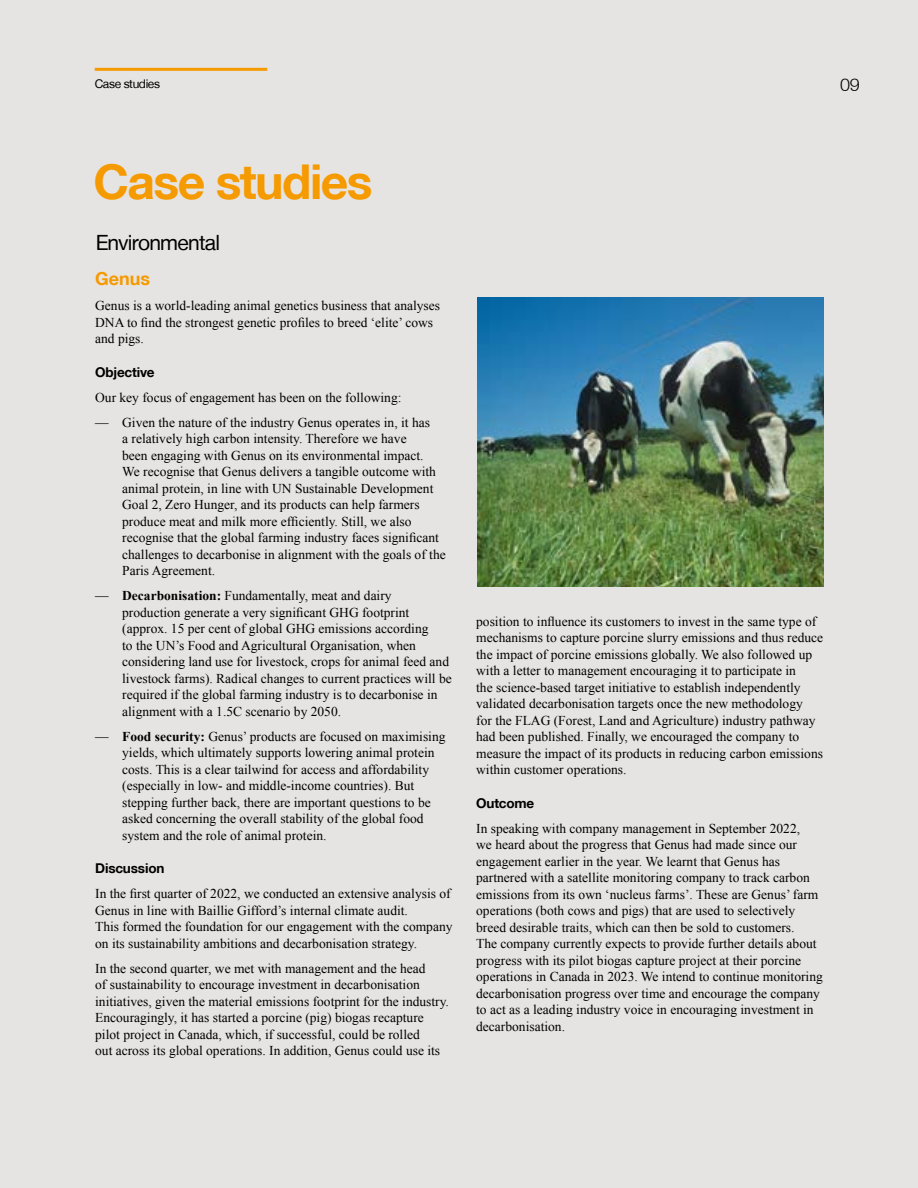
<style>
.page{position:relative;width:918px;height:1188px;background:#e6e4e3}
.page>*{position:absolute;margin:0;border:0;box-sizing:border-box;transform-origin:0 0}
.t1{font:700 48px "Helvetica Neue LT";letter-spacing:-.03em;color:#f59a00}
.t2{font:21px "Helvetica Neue LT";letter-spacing:-.035em;color:#000}
.t3{font:700 18px "Helvetica Neue LT";color:#f59a00}
.t4{font:300 18px "Helvetica Neue LT";color:#000}
.t5{font:13.5px/16.5px "Times New Roman";color:#000}
.t6{font:700 13.5px "Helvetica Neue LT";letter-spacing:-.015em;color:#000}
.t7{font:12px "Helvetica Neue LT";letter-spacing:-.03em;color:#000}
.s1{font-weight:700}
</style>
<div class="page">
<img style="left:478px;top:298px;width:346px;height:289px">
<hr style="left:95px;top:68px;width:172px;height:3px;background:#f59a00">
<p class="t7" style="left:95px;top:76px;width:67px">Case studies</p>
<h3 class="t4" style="left:840px;top:73px;width:21px">09</h3>
<h1 class="t1" style="left:94px;top:152px;width:281px">Case studies</h1>
<h2 class="t2" style="left:96px;top:230px;width:126px">Environmental</h2>
<h3 class="t3" style="left:95px;top:268px;width:56px">Genus</h3>
<p class="t5" style="left:95px;top:297px;width:346px">Genus is a world-leading animal genetics business that analyses<br>DNA to find the strongest genetic profiles to breed ‘elite’ cows and pigs.</p>
<p class="t6" style="left:95px;top:364px;width:61px">Objective</p>
<p class="t5" style="left:95px;top:389px;width:308px">Our key focus of engagement has been on the following:</p>
<p class="t5" style="left:122px;top:414px;width:325px;text-indent:-27px">— Given the nature of the industry Genus operates in, it has<br>a relatively high carbon intensity. Therefore we have<br>been engaging with Genus on its environmental impact.<br>We recognise that Genus delivers a tangible outcome with animal protein, in line with UN Sustainable Development Goal 2, Zero Hunger, and its products can help farmers produce meat and milk more efficiently. Still, we also recognise that the global farming industry faces significant challenges to decarbonise in alignment with the goals of the Paris Agreement.</p>
<p class="t5" style="left:122px;top:587px;width:331px;text-indent:-27px">— <span class="s1">Decarbonisation:</span> Fundamentally, meat and dairy production generate a very significant GHG footprint (approx. 15 per cent of global GHG emissions according<br>to the UN’s Food and Agricultural Organisation, when considering land use for livestock, crops for animal feed and livestock farms). Radical changes to current practices will be required if the global farming industry is to decarbonise in alignment with a 1.5C scenario by 2050.</p>
<p class="t5" style="left:122px;top:728px;width:325px;text-indent:-27px">— <span class="s1">Food security:</span> Genus’ products are focused on maximising yields, which ultimately supports lowering animal protein costs. This is a clear tailwind for access and affordability (especially in low- and middle-income countries). But stepping further back, there are important questions to be asked concerning the overall stability of the global food system and the role of animal protein.</p>
<p class="t6" style="left:95px;top:860px;width:71px">Discussion</p>
<p class="t5" style="left:95px;top:885px;width:359px">In the first quarter of 2022, we conducted an extensive analysis of Genus in line with Baillie Gifford’s internal climate audit.<br>This formed the foundation for our engagement with the company on its sustainability ambitions and decarbonisation strategy.</p>
<p class="t5" style="left:95px;top:960px;width:355px">In the second quarter, we met with management and the head<br>of sustainability to encourage investment in decarbonisation initiatives, given the material emissions footprint for the industry.<br>Encouragingly, it has started a porcine (pig) biogas recapture pilot project in Canada, which, if successful, could be rolled<br>out across its global operations. In addition, Genus could use its</p>
<p class="t5" style="left:476px;top:613px;width:349px">position to influence its customers to invest in the same type of mechanisms to capture porcine slurry emissions and thus reduce the impact of porcine emissions globally. We also followed up with a letter to management encouraging it to participate in<br>the science-based target initiative to establish independently validated decarbonisation targets once the new methodology<br>for the FLAG (Forest, Land and Agriculture) industry pathway had been published. Finally, we encouraged the company to measure the impact of its products in reducing carbon emissions within customer operations.</p>
<p class="t6" style="left:476px;top:795px;width:60px">Outcome</p>
<p class="t5" style="left:476px;top:820px;width:348px">In speaking with company management in September 2022,<br>we heard about the progress that Genus had made since our engagement earlier in the year. We learnt that Genus has partnered with a satellite monitoring company to track carbon emissions from its own ‘nucleus farms’. These are Genus’ farm operations (both cows and pigs) that are used to selectively breed desirable traits, which can then be sold to customers.<br>The company currently expects to provide further details about progress with its pilot biogas capture project at their porcine operations in Canada in 2023. We intend to continue monitoring decarbonisation progress over time and encourage the company to act as a leading industry voice in encouraging investment in decarbonisation.</p>
</div>
